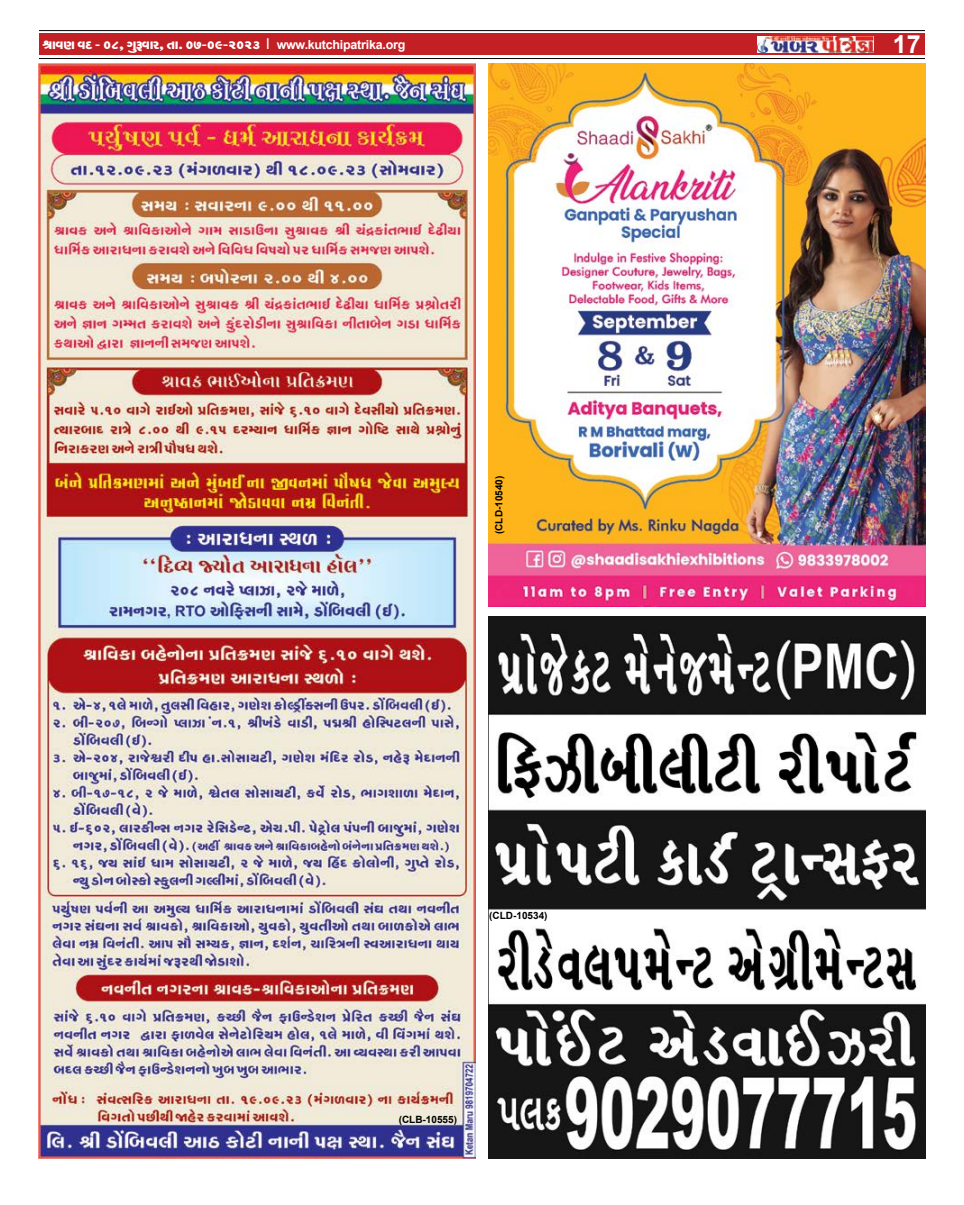
<style>
.page{position:relative;width:964px;height:1205px;background:#fff}
.page>*{position:absolute;margin:0;border:0;box-sizing:border-box;transform-origin:0 0}
.t1{font:700 25px "Arial";color:#fff}
.t2{font:15px "SHREE GUJ7";letter-spacing:-.02em;color:#fff}
.t3{font:700 10px "Arial";color:#000}
.s1{font-family:"Arial"}
.s2{font-family:"Arial";font-weight:700;font-size:12.5px}
</style>
<div class="page">
<hr style="left:39px;top:58px;width:886px;height:1px;background:#000">
<div style="left:39px;top:34px;width:713px;height:21px;background:#c22025"></div>
<hr style="left:39px;top:30px;width:886px;height:1px;background:#000">
<div style="left:753px;top:34px;width:172px;height:21px;background:#c22025"></div>
<img style="left:757px;top:36px;width:116px;height:17px">
<img style="left:39px;top:64px;width:437px;height:1095px">
<img style="left:488px;top:64px;width:437px;height:542px">
<img style="left:488px;top:617px;width:437px;height:542px">
<p class="t2" style="left:43px;top:38px;width:364px">îphZ hv$ - 08, Nyê$hpf, sp. 07-09-2023 <span class="s1">I</span> <span class="s2">www.kutchipatrika.org</span></p>
<h1 class="t1" style="left:893px;top:26px;width:29px">17</h1>
<p class="t3" style="left:492px;top:534px;width:60px;rotate:-90deg">(CLD-10540)</p>
<p class="t3" style="left:489px;top:908px;width:60px">(CLD-10534)</p>
<p class="t3" style="left:399px;top:1112px;width:60px">(CLB-10555)</p>
</div>
